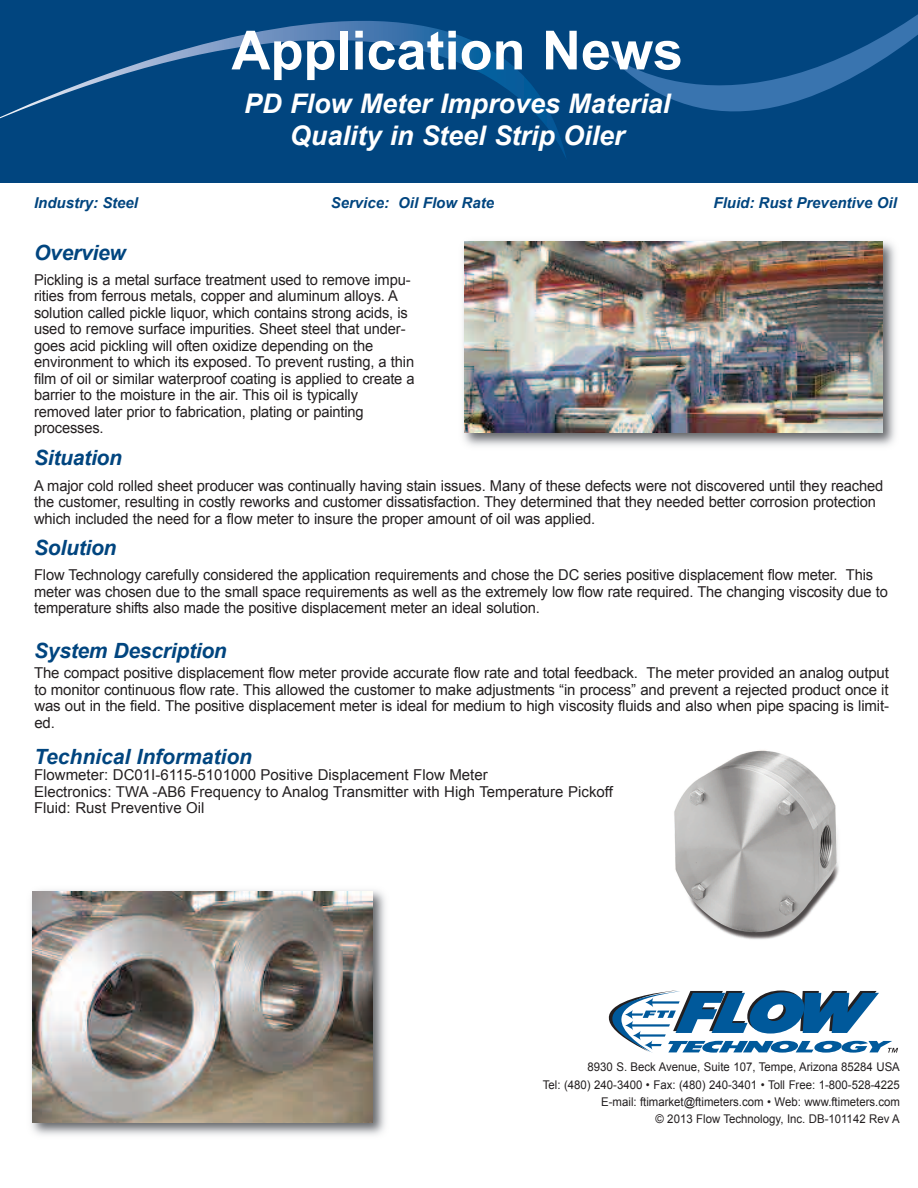
<style>
.page{position:relative;width:918px;height:1188px;background:#fff}
.page>*{position:absolute;margin:0;border:0;box-sizing:border-box;transform-origin:0 0}
.t1{font:700 54px "Arial";color:#fff}
.t2{font:italic 700 27px/32.4px "Arial";color:#fff;text-align:center}
.t3{font:italic 700 21px "Arial";letter-spacing:-.01em;color:#01457f}
.t4{font:15px/16.5px "Arial";letter-spacing:-.01em;color:#231f20}
.t5{font:italic 700 15px "Arial";color:#01457f}
.t6{font:12px/17.2px "Arial";color:#231f20;text-align:right;scale:.95 1}
</style>
<div class="page">
<div style="left:0;top:0;width:918px;height:182px;background:#01457f"></div>
<svg style="left:0;top:21px;width:566px;height:136px"></svg>
<svg style="left:606px;top:14px;width:312px;height:97px"></svg>
<img style="left:463px;top:241px;width:433px;height:205px">
<img style="left:464px;top:242px;width:418px;height:191px">
<svg style="left:608px;top:990px;width:290px;height:63px"></svg>
<img style="left:31px;top:890px;width:355px;height:245px">
<img style="left:33px;top:892px;width:339px;height:231px">
<img style="left:674px;top:750px;width:165px;height:190px">
<h1 class="t1" style="left:232px;top:21px;width:453px">Application News</h1>
<h2 class="t2" style="left:244px;top:87px;width:428px">PD Flow Meter Improves Material<br>Quality in Steel Strip Oiler</h2>
<p class="t5" style="left:34px;top:194px;width:105px">Industry: Steel</p>
<p class="t5" style="left:331px;top:194px;width:165px">Service: Oil Flow Rate</p>
<p class="t5" style="left:714px;top:194px;width:185px">Fluid: Rust Preventive Oil</p>
<h3 class="t3" style="left:34px;top:241px;width:93px">Overview</h3>
<p class="t4" style="left:34px;top:271px;width:382px">Pickling is a metal surface treatment used to remove impu&shy;rities from ferrous metals, copper and aluminum alloys. A solution called pickle liquor, which contains strong acids, is used to remove surface impurities. Sheet steel that under&shy;goes acid pickling will often oxidize depending on the environment to which its exposed. To prevent rusting, a thin film of oil or similar waterproof coating is applied to create a barrier to the moisture in the air. This oil is typically removed later prior to fabrication, plating or painting processes.</p>
<h3 class="t3" style="left:34px;top:446px;width:89px">Situation</h3>
<p class="t4" style="left:34px;top:477px;width:851px">A major cold rolled sheet producer was continually having stain issues. Many of these defects were not discovered until they reached the customer, resulting in costly reworks and customer dissatisfaction. They determined that they needed better corrosion protection which included the need for a flow meter to insure the proper amount of oil was applied.</p>
<h3 class="t3" style="left:34px;top:536px;width:84px">Solution</h3>
<p class="t4" style="left:34px;top:567px;width:855px">Flow Technology carefully considered the application requirements and chose the DC series positive displacement flow meter. This meter was chosen due to the small space requirements as well as the extremely low flow rate required. The changing viscosity due to temperature shifts also made the positive displacement meter an ideal solution.</p>
<h3 class="t3" style="left:34px;top:639px;width:194px">System Description</h3>
<p class="t4" style="left:34px;top:665px;width:856px;text-align:justify">The compact positive displacement flow meter provide accurate flow rate and total feedback. The meter provided an analog output to monitor continuous flow rate. This allowed the customer to make adjustments “in process” and prevent a rejected product once it was out in the field. The positive displacement meter is ideal for medium to high viscosity fluids and also when pipe spacing is limit&shy;ed.</p>
<h3 class="t3" style="left:34px;top:745px;width:219px">Technical Information</h3>
<p class="t4" style="left:34px;top:767px;width:580px">Flowmeter: DC01I-6115-5101000 Positive Displacement Flow Meter<br>Electronics: TWA -AB6 Frequency to Analog Transmitter with High Temperature Pickoff<br>Fluid: Rust Preventive Oil</p>
<p class="t6" style="left:543px;top:1059px;width:377px">8930 S. Beck Avenue, Suite 107, Tempe, Arizona 85284 USA<br>Tel: (480) 240-3400 • Fax: (480) 240-3401 • Toll Free: 1-800-528-4225<br>E-mail: ftimarket@ftimeters.com • Web: www.ftimeters.com<br>© 2013 Flow Technology, Inc. DB-101142 Rev A</p>
</div>
